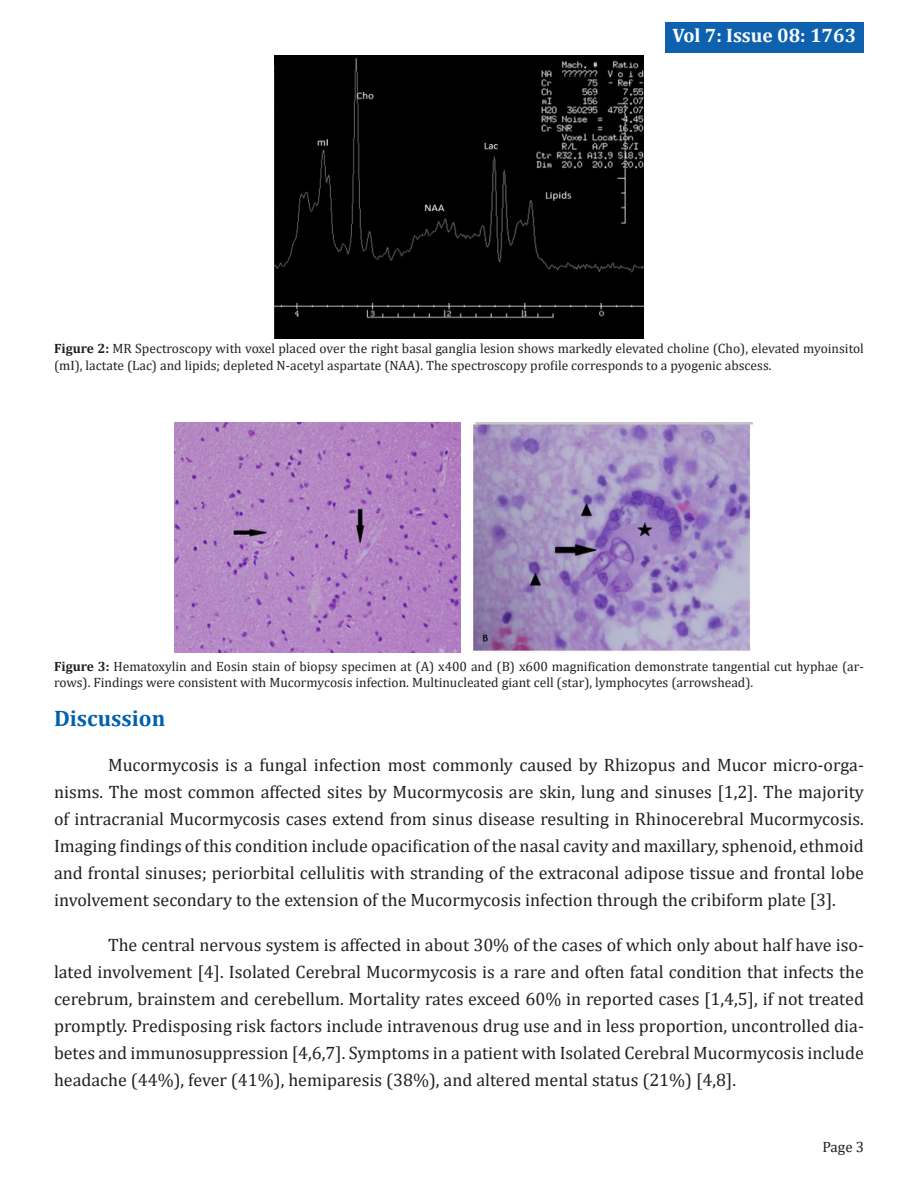
<style>
.page{position:relative;width:918px;height:1188px;background:#fff}
.page>*{position:absolute;margin:0;border:0;box-sizing:border-box;transform-origin:0 0}
.t1{font:700 22.5px "Cambria";color:#0061af}
.t2{font:700 19.5px "Cambria";color:#fff}
.t3{font:18px/27px "Cambria";color:#231f20;text-align:justify}
.t4{font:15px "Cambria";color:#231f20}
.t5{font:13.5px/16.5px "Cambria";color:#231f20}
.s1{font-weight:700}
</style>
<div class="page">
<div style="left:666px;top:22px;width:198px;height:30px;background:#0d61af"></div>
<img style="left:275px;top:55px;width:368px;height:283px">
<img style="left:175px;top:423px;width:285px;height:230px">
<img style="left:467px;top:423px;width:285px;height:229px">
<p class="t2" style="left:673px;top:22px;width:185px">Vol 7: Issue 08: 1763</p>
<p class="t5" style="left:54px;top:340px;width:811px"><span class="s1">Figure 2:</span> MR Spectroscopy with voxel placed over the right basal ganglia lesion shows markedly elevated choline (Cho), elevated myoinsitol (mI), lactate (Lac) and lipids; depleted N-acetyl aspartate (NAA). The spectroscopy profile corresponds to a pyogenic abscess.</p>
<p class="t5" style="left:54px;top:658px;width:811px"><span class="s1">Figure 3:</span> Hematoxylin and Eosin stain of biopsy specimen at (A) x400 and (B) x600 magnification demonstrate tangential cut hyphae (ar&shy;rows). Findings were consistent with Mucormycosis infection. Multinucleated giant cell (star), lymphocytes (arrowshead).</p>
<p class="t1" style="left:54px;top:702px;width:113px">Discussion</p>
<p class="t3" style="left:54px;top:751px;width:811px;text-indent:54px">Mucormycosis is a fungal infection most commonly caused by Rhizopus and Mucor micro-orga&shy;nisms. The most common affected sites by Mucormycosis are skin, lung and sinuses [1,2]. The majority of intracranial Mucormycosis cases extend from sinus disease resulting in Rhinocerebral Mucormycosis.<br>Imaging findings of this condition include opacification of the nasal cavity and maxillary, sphenoid, ethmoid and frontal sinuses; periorbital cellulitis with stranding of the extraconal adipose tissue and frontal lobe involvement secondary to the extension of the Mucormycosis infection through the cribiform plate [3].</p>
<p class="t3" style="left:54px;top:931px;width:812px;text-indent:54px">The central nervous system is affected in about 30% of the cases of which only about half have iso&shy;lated involvement [4]. Isolated Cerebral Mucormycosis is a rare and often fatal condition that infects the cerebrum, brainstem and cerebellum. Mortality rates exceed 60% in reported cases [1,4,5], if not treated promptly. Predisposing risk factors include intravenous drug use and in less proportion, uncontrolled dia&shy;betes and immunosuppression [4,6,7]. Symptoms in a patient with Isolated Cerebral Mucormycosis include headache (44%), fever (41%), hemiparesis (38%), and altered mental status (21%) [4,8].</p>
<p class="t4" style="left:822px;top:1138px;width:43px">Page 3</p>
</div>
